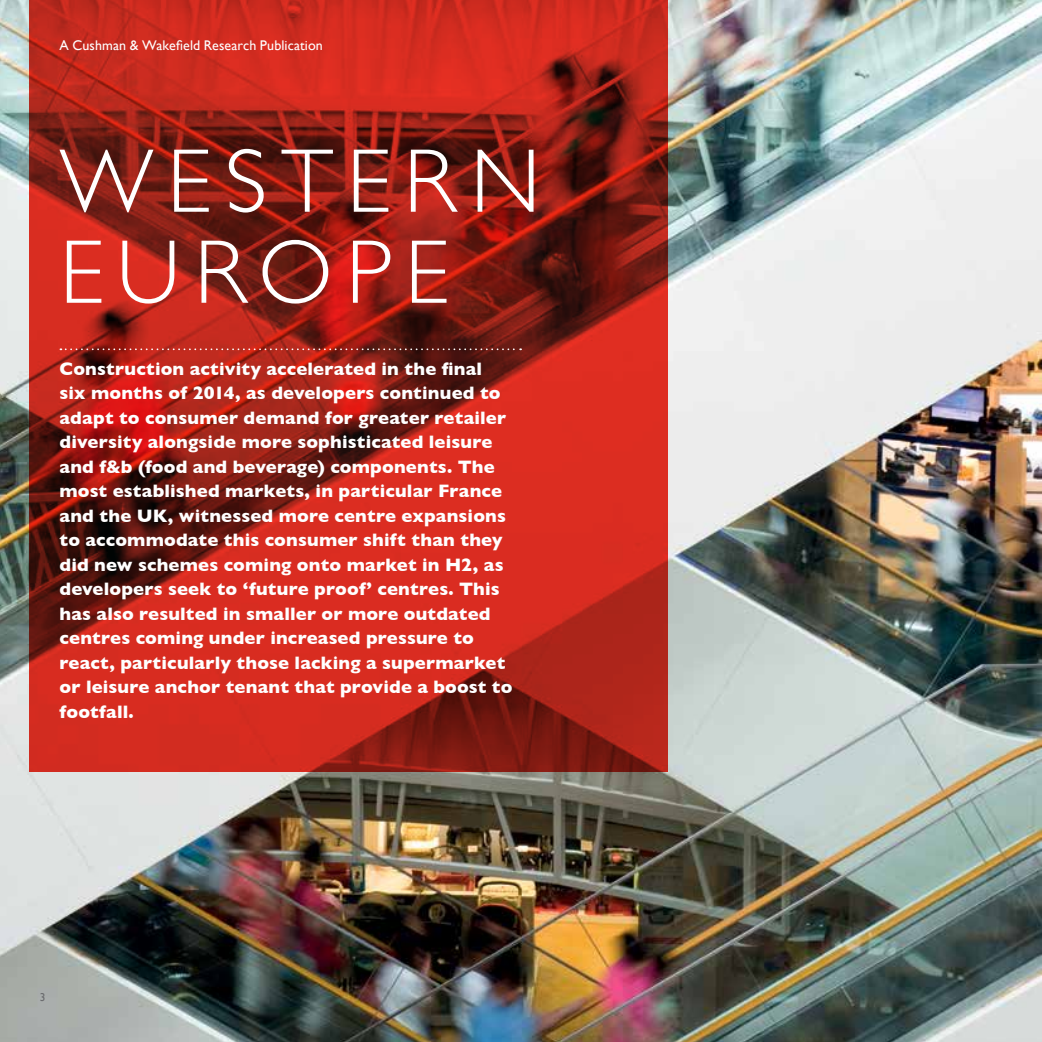
<style>
.page{position:relative;width:1042px;height:1042px;background:#fff}
.page>*{position:absolute;margin:0;border:0;box-sizing:border-box;transform-origin:0 0}
.t1{font:300 91px/91px "Gill Sans";letter-spacing:.145em;color:#fff}
.t2{font:700 18.38px/24.5px "Gill Sans";letter-spacing:.01em;color:#fff}
.t3{font:14px "Gill Sans";letter-spacing:.01em;color:#fff}
.t4{font:11.38px "Gill Sans";color:#696a6d}
</style>
<div class="page">
<img style="left:0;top:0;width:1042px;height:1042px">
<svg style="left:30px;top:0;width:638px;height:771px;background:#ab2319"></svg>
<svg style="left:60px;top:348px;width:461px;height:2px"></svg>
<p class="t3" style="left:60px;top:37px;width:265px">A Cushman &amp; Wakefield Research Publication</p>
<h1 class="t1" style="left:60px;top:136px;width:482px">WESTERN<br>EUROPE</h1>
<p class="t2" style="left:60px;top:356px;width:454px">Construction activity accelerated in the final six months of 2014, as developers continued to adapt to consumer demand for greater retailer diversity alongside more sophisticated leisure and f&amp;b (food and beverage) components. The most established markets, in particular France and the UK, witnessed more centre expansions to accommodate this consumer shift than they did new schemes coming onto market in H2, as developers seek to ‘future proof’ centres. This has also resulted in smaller or more outdated centres coming under increased pressure to react, particularly those lacking a supermarket or leisure anchor tenant that provide a boost to footfall.</p>
<p class="t4" style="left:40px;top:990px;width:7px">3</p>
</div>
